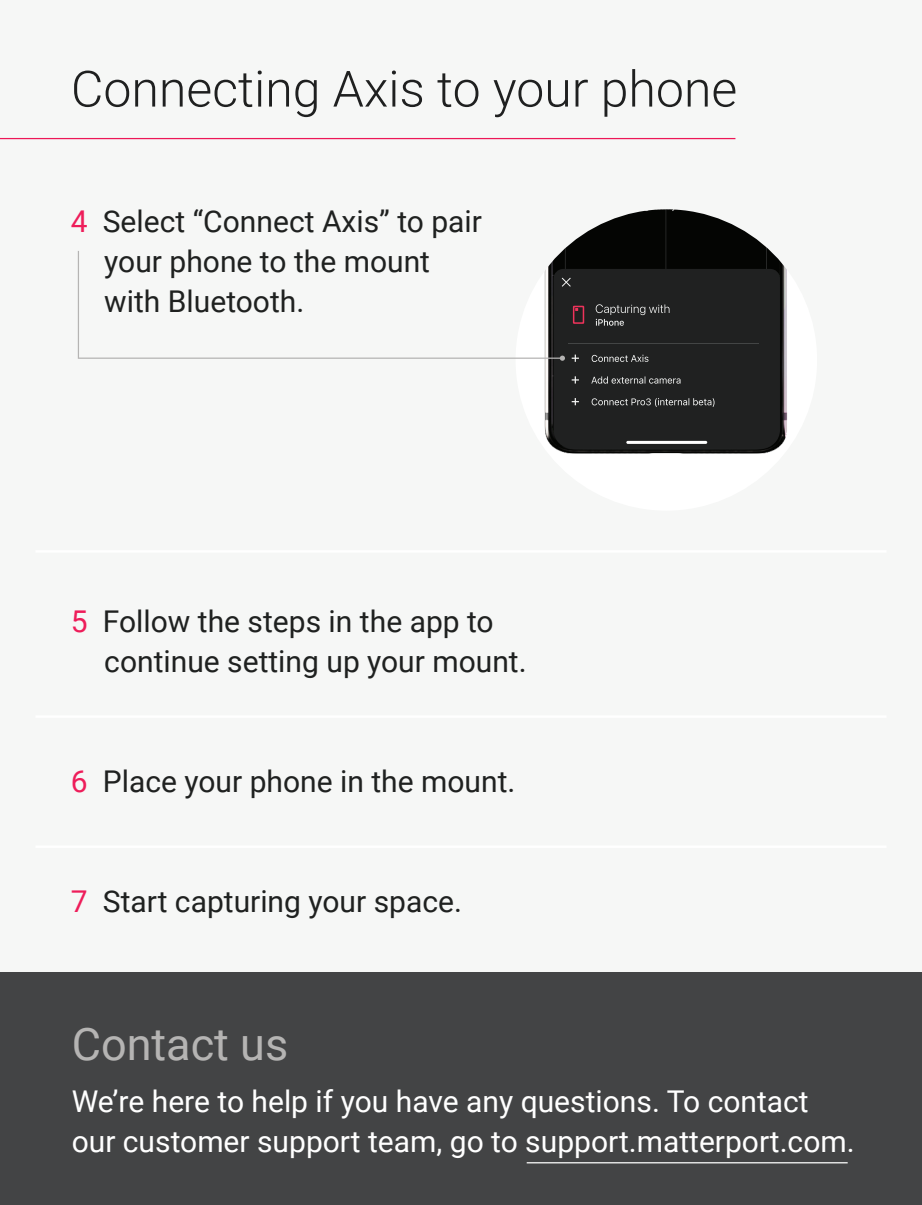
<style>
.page{position:relative;width:922px;height:1205px;background:#fff}
.page>*{position:absolute;margin:0;border:0;box-sizing:border-box;transform-origin:0 0}
.t1{font:300 50px "Roboto";color:#1f2020}
.t2{font:45px "Roboto";color:#b5b4b3}
.t3{font:30px/40px "Roboto";color:#1f2120}
.t4{font:30px/40px "Roboto";color:#fff}
.s1{color:#ee1d5a}
</style>
<div class="page">
<div style="left:0;top:0;width:921px;height:1205px;background:#f6f7f6"></div>
<div style="left:0;top:973px;width:921px;height:232px;background:#434445"></div>
<hr style="left:0;top:138px;width:735px;height:1px;background:#ed1757">
<hr style="left:35px;top:550px;width:851px;height:3px;background:#fff">
<hr style="left:35px;top:715px;width:851px;height:3px;background:#fff">
<hr style="left:35px;top:845px;width:851px;height:3px;background:#fff">
<img style="left:515px;top:209px;width:301px;height:302px;border-radius:151px">
<svg style="left:77px;top:250px;width:486px;height:109px"></svg>
<svg style="left:553px;top:269px;width:226px;height:180px;background:#262626"></svg>
<hr style="left:526px;top:1162px;width:321px;height:1px;background:#fff">
<h1 class="t1" style="left:71px;top:54px;width:667px">Connecting Axis to your phone</h1>
<p class="t3" style="left:104px;top:200px;width:379px;text-indent:-33px"><span class="s1">4</span> Select “Connect Axis” to pair your phone to the mount with Bluetooth.</p>
<p class="t3" style="left:104px;top:600px;width:424px;text-indent:-33px"><span class="s1">5</span> Follow the steps in the app to continue setting up your mount.</p>
<p class="t3" style="left:71px;top:760px;width:446px"><span class="s1">6</span> Place your phone in the mount.</p>
<p class="t3" style="left:71px;top:880px;width:392px"><span class="s1">7</span> Start capturing your space.</p>
<h2 class="t2" style="left:72px;top:1012px;width:218px">Contact us</h2>
<p class="t4" style="left:72px;top:1080px;width:784px">We’re here to help if you have any questions. To contact our customer support team, go to support.matterport.com.</p>
</div>
